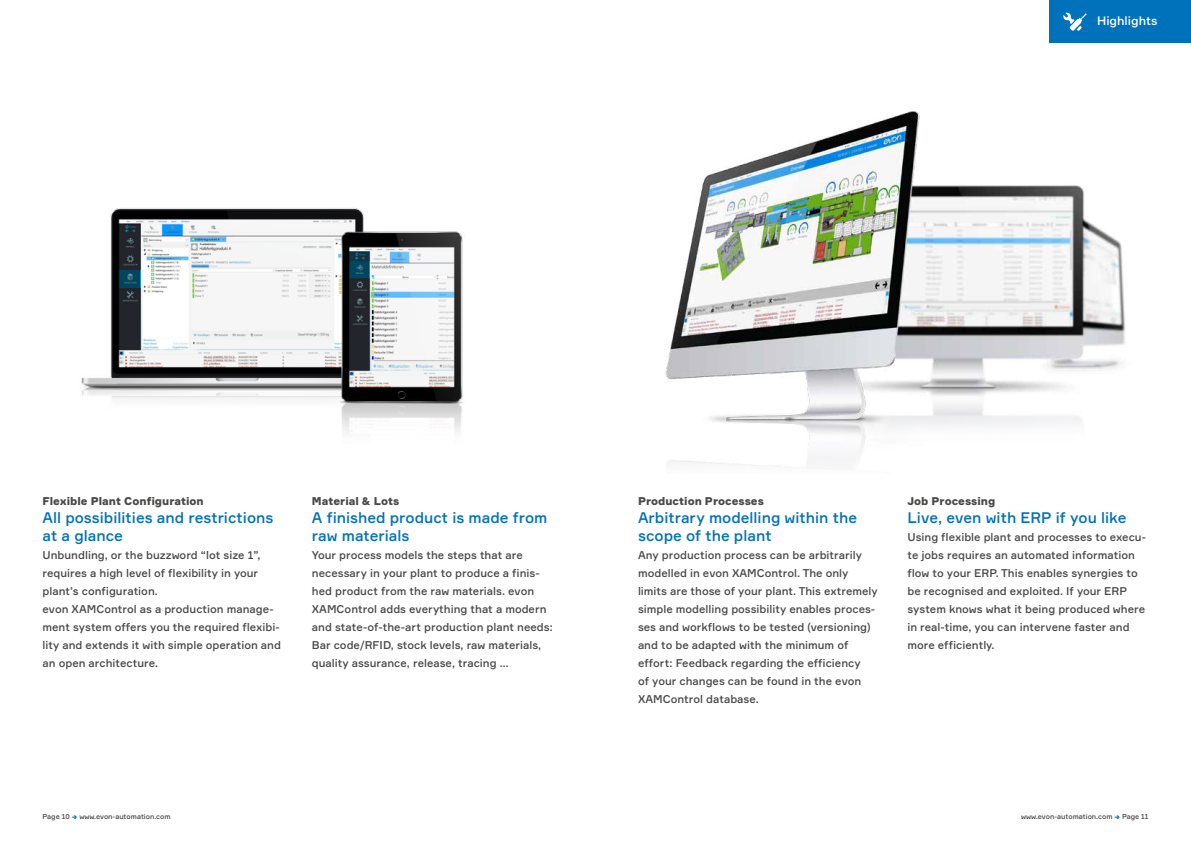
<style>
.page{position:relative;width:1191px;height:842px;background:#fff}
.page>*{position:absolute;margin:0;border:0;box-sizing:border-box;transform-origin:0 0}
.t1{font:500 15px/18px "Formular";color:#0071bb}
.t2{font:500 12px "Formular";color:#fff}
.t3{font:500 11px/18px "Formular";color:#494948}
.t4{font:900 11px "Formular";color:#494948}
.t5{font:500 7px "Formular";color:#494948}
.s1{font-weight:900;color:#0071bb}
</style>
<div class="page">
<img style="left:81px;top:208px;width:382px;height:225px">
<img style="left:665px;top:111px;width:460px;height:357px">
<div style="left:1049px;top:0;width:142px;height:43px;background:#0071bb"></div>
<svg style="left:1063px;top:12px;width:24px;height:19px"></svg>
<p class="t2" style="left:1097px;top:14px;width:62px">Highlights</p>
<p class="t4" style="left:43px;top:494px;width:163px">Flexible Plant Configuration</p>
<h1 class="t1" style="left:43px;top:508px;width:232px">All possibilities and restrictions at a glance</h1>
<p class="t3" style="left:43px;top:546px;width:240px">Unbundling, or the buzzword “lot size 1”, requires a high level of flexibility in your plant’s configuration.<br>evon XAMControl as a production manage&shy;ment system offers you the required flexibi&shy;lity and extends it with simple operation and an open architecture.</p>
<p class="t4" style="left:312px;top:494px;width:89px">Material &amp; Lots</p>
<h1 class="t1" style="left:312px;top:508px;width:237px">A finished product is made from raw materials</h1>
<p class="t3" style="left:312px;top:546px;width:242px">Your process models the steps that are necessary in your plant to produce a finis&shy;hed product from the raw materials. evon XAMControl adds everything that a modern and state-of-the-art production plant needs:<br>Bar code/RFID, stock levels, raw materials, quality assurance, release, tracing …</p>
<p class="t4" style="left:638px;top:494px;width:127px">Production Processes</p>
<h1 class="t1" style="left:638px;top:508px;width:221px">Arbitrary modelling within the scope of the plant</h1>
<p class="t3" style="left:638px;top:546px;width:241px">Any production process can be arbitrarily modelled in evon XAMControl. The only limits are those of your plant. This extremely simple modelling possibility enables proces&shy;ses and workflows to be tested (versioning) and to be adapted with the minimum of effort: Feedback regarding the efficiency<br>of your changes can be found in the evon XAMControl database.</p>
<p class="t4" style="left:907px;top:494px;width:89px">Job Processing</p>
<h1 class="t1" style="left:907px;top:508px;width:221px">Live, even with ERP if you like</h1>
<p class="t3" style="left:907px;top:528px;width:240px">Using flexible plant and processes to execu&shy;te jobs requires an automated information flow to your ERP. This enables synergies to be recognised and exploited. If your ERP system knows what it being produced where in real-time, you can intervene faster and more efficiently.</p>
<p class="t5" style="left:43px;top:812px;width:130px">Page 10 <span class="s1">→</span> www.evon-automation.com</p>
<p class="t5" style="left:1021px;top:812px;width:129px">www.evon-automation.com <span class="s1">→</span> Page 11</p>
</div>
